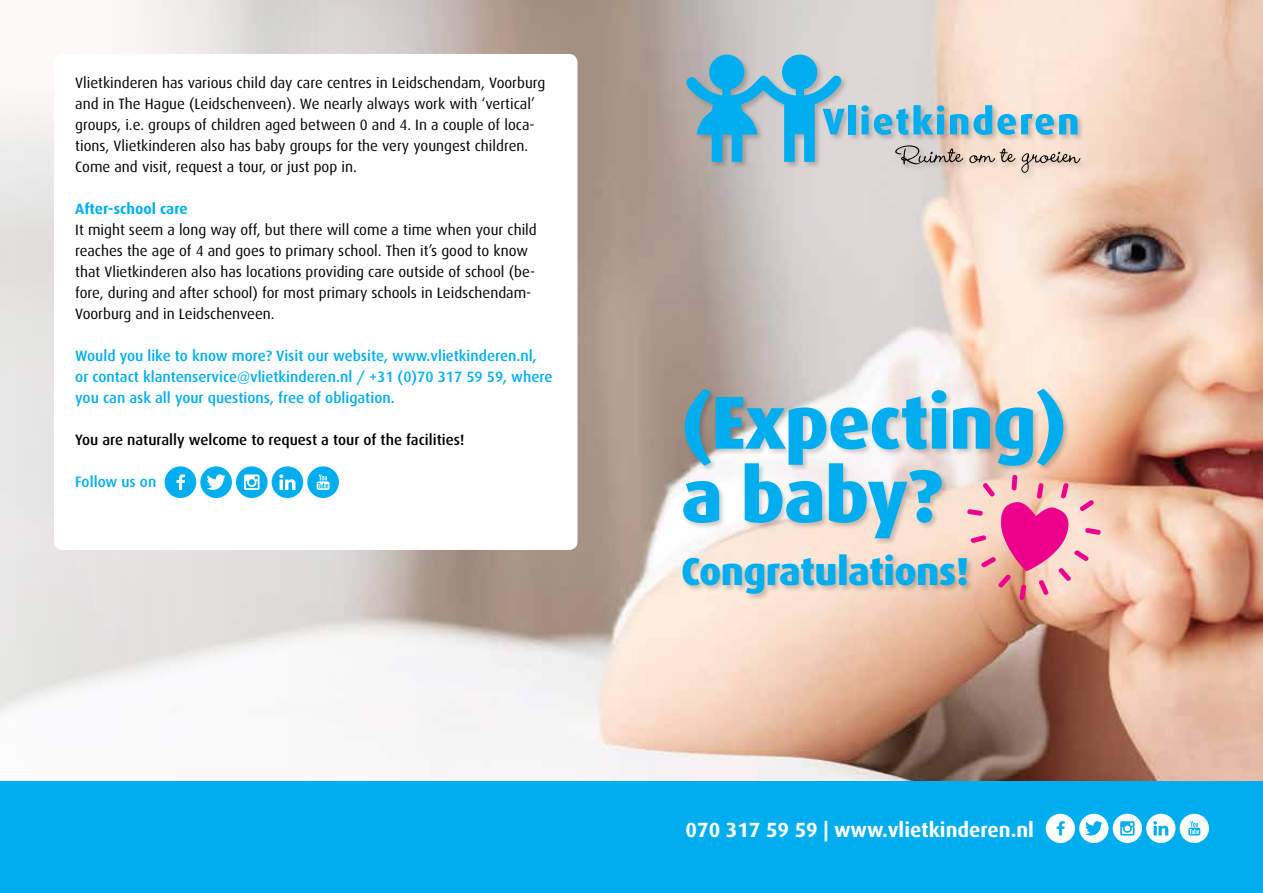
<style>
.page{position:relative;width:1263px;height:893px;background:#fff}
.page>*{position:absolute;margin:0;border:0;box-sizing:border-box;transform-origin:0 0}
.t1{font:800 75px/73.5px "Dax";letter-spacing:-.015em;color:#00aeef}
.t2{font:800 39px "Dax";letter-spacing:-.015em;color:#00aeef}
.t3{font:700 20.55px "Dax";color:#fff}
.t4{font:15px/21px "Dax";color:#000}
.t5{font:500 15px/21px "Dax";color:#00aeef}
.t6{font:500 15px "Dax";color:#000}
.t7{font:700 15px "Dax";color:#00aeef}
</style>
<div class="page">
<img style="left:0;top:0;width:1263px;height:781px">
<div style="left:54px;top:54px;width:523px;height:496px;background:#fff;border-radius:9px"></div>
<svg style="left:165px;top:466px;width:174px;height:32px"></svg>
<div style="left:685px;top:53px;width:403px;height:127px;background:#000;opacity:.2"></div>
<svg style="left:686px;top:55px;width:159px;height:107px;background:#6cb7d3"></svg>
<div style="left:848px;top:105px;width:8px;height:29px;background:#00aeef"></div>
<svg style="left:861px;top:105px;width:83px;height:30px;background:#6dbcd9"></svg>
<svg style="left:950px;top:105px;width:127px;height:30px;background:#88c5d7"></svg>
<svg style="left:895px;top:145px;width:68px;height:19px"></svg>
<svg style="left:969px;top:148px;width:46px;height:15px"></svg>
<svg style="left:1021px;top:152px;width:59px;height:21px"></svg>
<div style="left:0;top:781px;width:1263px;height:112px;background:#00aeef"></div>
<div style="left:681px;top:387px;width:390px;height:214px;background:#000;opacity:.2"></div>
<svg style="left:1046px;top:814px;width:163px;height:29px"></svg>
<svg style="left:966px;top:474px;width:136px;height:127px;background:#f19dad"></svg>
<p class="t4" style="left:75px;top:73px;width:472px">Vlietkinderen has various child day care centres in Leidschendam, Voorburg and in The Hague (Leidschenveen). We nearly always work with ‘vertical’ groups, i.e. groups of children aged between 0 and 4. In a couple of loca&shy;tions, Vlietkinderen also has baby groups for the very youngest children.<br>Come and visit, request a tour, or just pop in.</p>
<p class="t7" style="left:75px;top:201px;width:114px">After-school care</p>
<p class="t4" style="left:75px;top:220px;width:463px">It might seem a long way off, but there will come a time when your child reaches the age of 4 and goes to primary school. Then it’s good to know that Vlietkinderen also has locations providing care outside of school (be&shy;fore, during and after school) for most primary schools in Leidschendam-Voorburg and in Leidschenveen.</p>
<p class="t5" style="left:75px;top:346px;width:479px">Would you like to know more? Visit our website, www.vlietkinderen.nl, or contact klantenservice@vlietkinderen.nl / +31 (0)70 317 59 59, where you can ask all your questions, free of obligation.</p>
<p class="t6" style="left:75px;top:432px;width:391px">You are naturally welcome to request a tour of the facilities!</p>
<p class="t5" style="left:75px;top:472px;width:83px">Follow us on</p>
<h1 class="t1" style="left:681px;top:386px;width:387px">(Expecting) a baby?</h1>
<h2 class="t2" style="left:681px;top:549px;width:290px">Congratulations!</h2>
<h3 class="t3" style="left:685px;top:819px;width:350px">070 317 59 59 | www.vlietkinderen.nl</h3>
</div>
